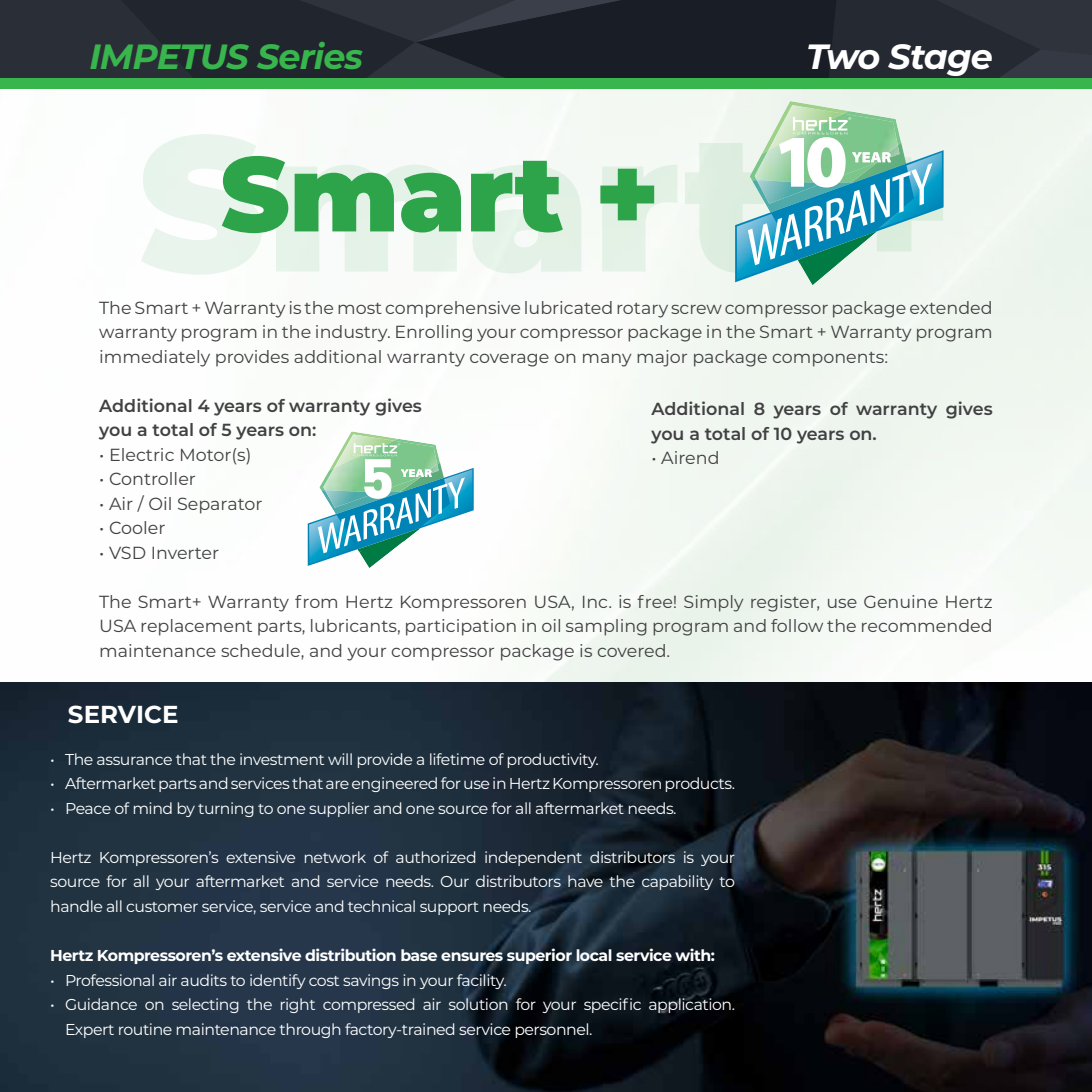
<style>
.page{position:relative;width:1092px;height:1092px;background:#fff}
.page>*{position:absolute;margin:0;border:0;box-sizing:border-box;transform-origin:0 0}
.t1{font:900 191.8px "Montserrat";letter-spacing:.01em;color:#2da44a}
.t2{font:900 105.35px "Montserrat";letter-spacing:-.005em;color:#2da44a}
.t3{font:italic 700 35px "Montserrat";letter-spacing:-.025em;color:#38b54d}
.t4{font:italic 700 35px "Montserrat";letter-spacing:-.035em;color:#fff}
.t5{font:700 24.5px "Montserrat";color:#fff}
.t6{font:17.5px/24.5px "Montserrat";color:#414042;text-align:justify}
.t7{font:600 17.5px/24.5px "Montserrat";color:#414042}
.t8{font:15.75px/24.5px "Montserrat";letter-spacing:-.03em;color:#fff;text-align:justify}
.t9{font:700 15.75px "Montserrat";letter-spacing:-.03em;color:#fff}
</style>
<div class="page">
<img style="left:307px;top:137px;width:784px;height:545px">
<svg style="left:562px;top:0;width:173px;height:137px;fill:#191d25"></svg>
<svg style="left:0;top:0;width:623px;height:115px"></svg>
<div style="left:0;top:78px;width:1091px;height:11px;background:#38b54c"></div>
<svg style="left:308px;top:431px;width:165px;height:137px"></svg>
<svg style="left:735px;top:0;width:356px;height:285px"></svg>
<img style="left:0;top:682px;width:1091px;height:409px">
<h3 class="t3" style="left:89px;top:31px;width:275px">IMPETUS Series</h3>
<h3 class="t4" style="left:806px;top:31px;width:188px">Two Stage</h3>
<h1 class="t1" style="left:138px;top:59px;width:816px">Smart +</h1>
<h2 class="t2" style="left:220px;top:115px;width:441px">Smart +</h2>
<p class="t6" style="left:99px;top:294px;width:894px">The Smart + Warranty is the most comprehensive lubricated rotary screw compressor package extended warranty program in the industry. Enrolling your compressor package in the Smart + Warranty program immediately provides additional warranty coverage on many major package components:</p>
<p class="t7" style="left:99px;top:392px;width:324px">Additional 4 years of warranty gives you a total of 5 years on:</p>
<p class="t6" style="left:99px;top:441px;width:154px">• Electric Motor(s)</p>
<p class="t6" style="left:99px;top:466px;width:98px">• Controller</p>
<p class="t6" style="left:99px;top:490px;width:165px">• Air / Oil Separator</p>
<p class="t6" style="left:99px;top:515px;width:68px">• Cooler</p>
<p class="t6" style="left:99px;top:539px;width:121px">• VSD Inverter</p>
<p class="t6" style="left:99px;top:588px;width:894px">The Smart+ Warranty from Hertz Kompressoren USA, Inc. is free! Simply register, use Genuine Hertz USA replacement parts, lubricants, participation in oil sampling program and follow the recommended maintenance schedule, and your compressor package is covered.</p>
<p class="t7" style="left:651px;top:396px;width:343px">Additional 8 years of warranty gives you a total of 10 years on.</p>
<p class="t6" style="left:651px;top:445px;width:70px">• Airend</p>
<h3 class="t5" style="left:68px;top:696px;width:112px">SERVICE</h3>
<p class="t8" style="left:50px;top:746px;width:550px">• The assurance that the investment will provide a lifetime of productivity.</p>
<p class="t8" style="left:50px;top:771px;width:686px">• Aftermarket parts and services that are engineered for use in Hertz Kompressoren products.</p>
<p class="t8" style="left:50px;top:795px;width:627px">• Peace of mind by turning to one supplier and one source for all aftermarket needs.</p>
<p class="t8" style="left:50px;top:844px;width:686px">Hertz Kompressoren’s extensive network of authorized independent distributors is your source for all your aftermarket and service needs. Our distributors have the capability to handle all customer service, service and technical support needs.</p>
<p class="t9" style="left:50px;top:943px;width:666px">Hertz Kompressoren’s extensive distribution base ensures superior local service with:</p>
<p class="t8" style="left:50px;top:967px;width:458px">• Professional air audits to identify cost savings in your facility.</p>
<p class="t8" style="left:65px;top:991px;width:671px;text-indent:-15px">• Guidance on selecting the right compressed air solution for your specific application.<br>Expert routine maintenance through factory-trained service personnel.</p>
</div>
